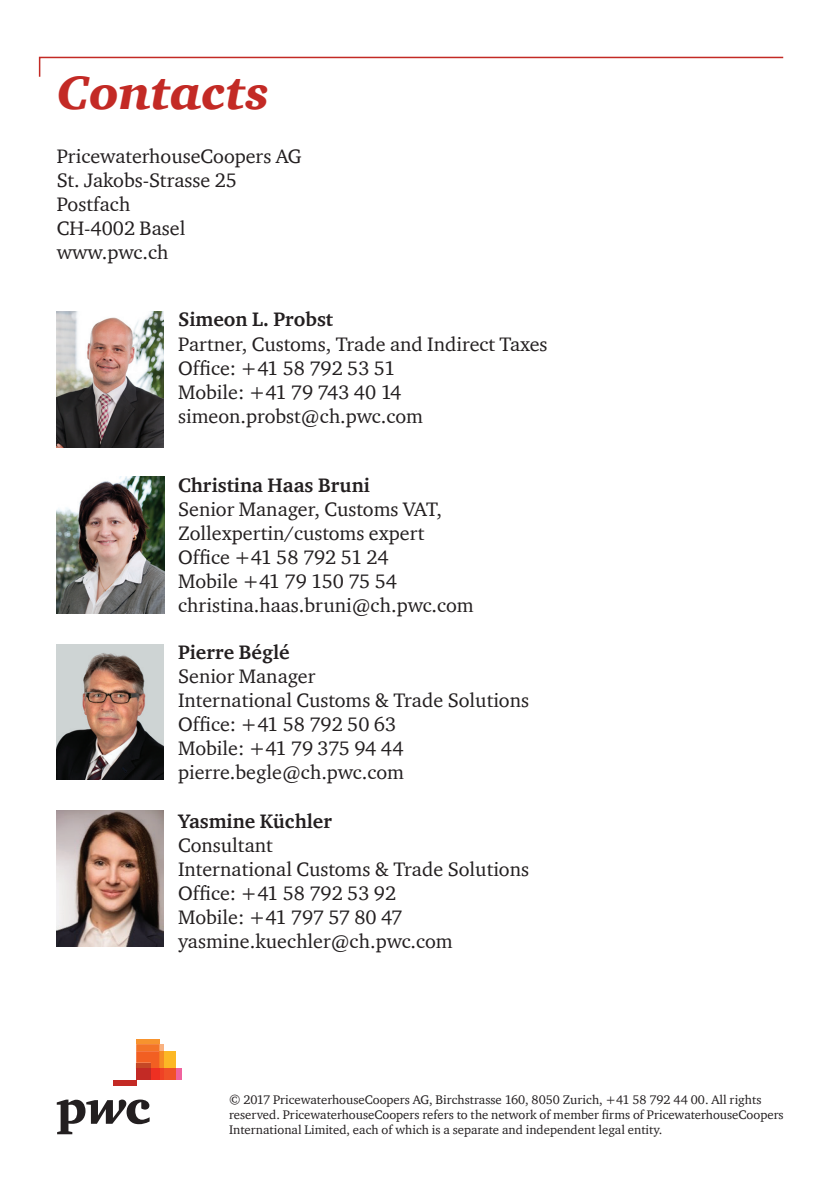
<style>
.page{position:relative;width:840px;height:1191px;background:#fff}
.page>*{position:absolute;margin:0;border:0;box-sizing:border-box;transform-origin:0 0}
.t1{font:italic 900 48px "ITC Charter Com";color:#c32a25}
.t2{font:20px/24px "ITC Charter Com";color:#231f20}
.t3{font:700 20px "ITC Charter Com";color:#231f20}
.t4{font:12.8px/15.2px "ITC Charter Com";color:#231f20}
</style>
<div class="page">
<svg style="left:57px;top:1099px;width:92px;height:35px"></svg>
<div style="left:176px;top:1068px;width:5px;height:12px;background:#f0639e"></div>
<div style="left:136px;top:1039px;width:23px;height:5px;background:#f7932e"></div>
<div style="left:164px;top:1051px;width:12px;height:17px;background:#fcb825"></div>
<div style="left:164px;top:1068px;width:12px;height:12px;background:#f05128"></div>
<div style="left:159px;top:1068px;width:5px;height:12px;background:#ef4225"></div>
<svg style="left:136px;top:1044px;width:28px;height:24px"></svg>
<div style="left:151px;top:1068px;width:8px;height:12px;background:#ee3022"></div>
<div style="left:136px;top:1062px;width:15px;height:6px;background:#c54826"></div>
<div style="left:136px;top:1068px;width:15px;height:12px;background:#c32a25"></div>
<div style="left:113px;top:1080px;width:23px;height:6px;background:#c32a25"></div>
<svg style="left:38px;top:56px;width:746px;height:21px"></svg>
<img style="left:57px;top:312px;width:107px;height:136px">
<img style="left:57px;top:644px;width:106px;height:136px">
<img style="left:57px;top:477px;width:107px;height:136px">
<img style="left:57px;top:810px;width:107px;height:136px">
<h1 class="t1" style="left:57px;top:63px;width:214px">Contacts</h1>
<p class="t2" style="left:57px;top:144px;width:246px">PricewaterhouseCoopers AG<br>St. Jakobs-Strasse 25<br>Postfach<br>CH-4002 Basel www.pwc.ch</p>
<p class="t3" style="left:178px;top:307px;width:156px">Simeon L. Probst</p>
<p class="t2" style="left:178px;top:331px;width:371px">Partner, Customs, Trade and Indirect Taxes<br>Office: +41 58 792 53 51<br>Mobile: +41 79 743 40 14 simeon.probst@ch.pwc.com</p>
<p class="t3" style="left:178px;top:472px;width:193px">Christina Haas Bruni</p>
<p class="t2" style="left:178px;top:496px;width:297px">Senior Manager, Customs VAT,<br>Zollexpertin/customs expert<br>Office +41 58 792 51 24<br>Mobile +41 79 150 75 54 christina.haas.bruni@ch.pwc.com</p>
<p class="t3" style="left:178px;top:639px;width:113px">Pierre Béglé</p>
<p class="t2" style="left:178px;top:664px;width:352px">Senior Manager<br>International Customs &amp; Trade Solutions<br>Office: +41 58 792 50 63<br>Mobile: +41 79 375 94 44 pierre.begle@ch.pwc.com</p>
<p class="t3" style="left:178px;top:809px;width:155px">Yasmine Küchler</p>
<p class="t2" style="left:178px;top:833px;width:352px">Consultant<br>International Customs &amp; Trade Solutions<br>Office: +41 58 792 53 92<br>Mobile: +41 797 57 80 47 yasmine.kuechler@ch.pwc.com</p>
<p class="t4" style="left:229px;top:1091px;width:556px">© 2017 PricewaterhouseCoopers AG, Birchstrasse 160, 8050 Zurich, +41 58 792 44 00. All rights reserved. PricewaterhouseCoopers refers to the network of member firms of PricewaterhouseCoopers<br>International Limited, each of which is a separate and independent legal entity.</p>
</div>
